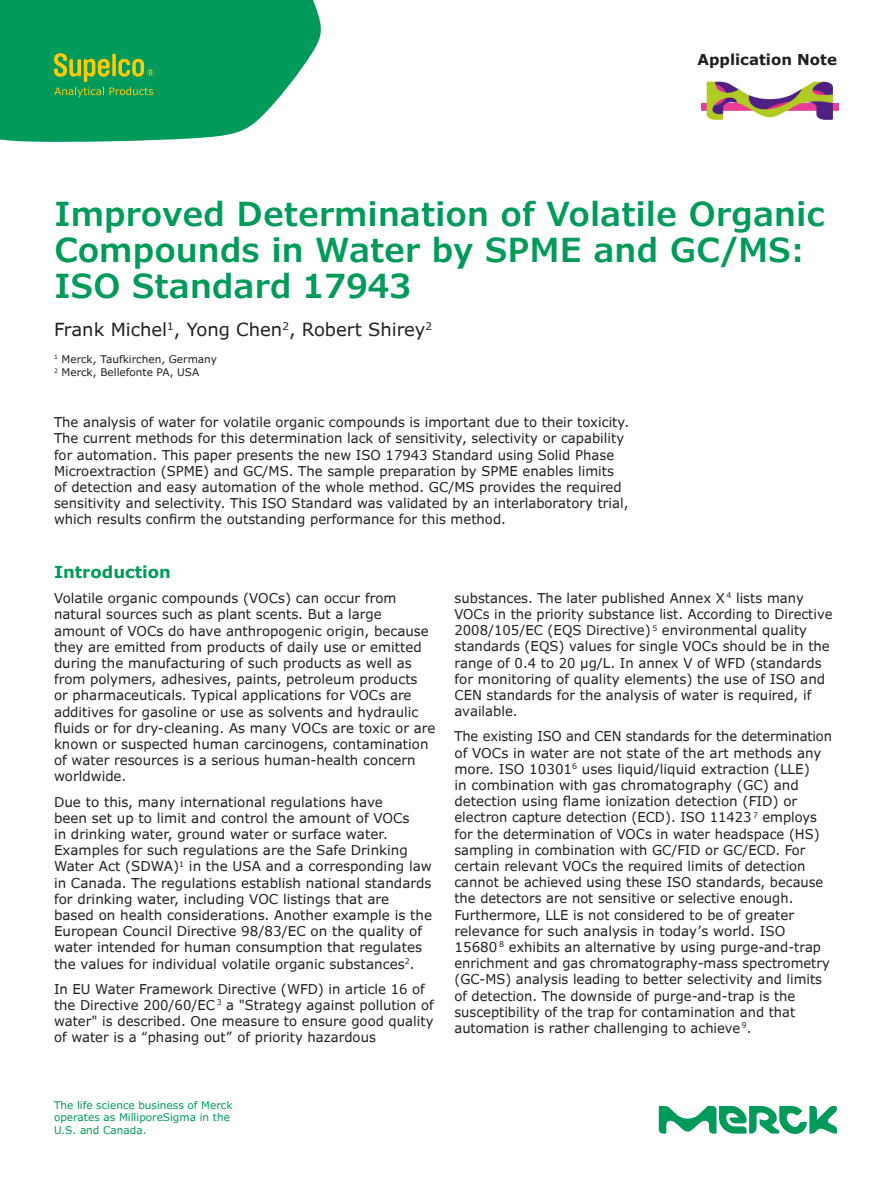
<style>
.page{position:relative;width:891px;height:1188px;background:#fff}
.page>*{position:absolute;margin:0;border:0;box-sizing:border-box;transform-origin:0 0}
.Headline_22_24{font:600 33px/36px "Verdana Pro";color:#009a5b}
.Subhead_14_16{font:18px "Verdana Pro";color:#231f20}
.Section_Head_11_13{font:700 16.5px "Verdana Pro";color:#009a5b}
.t1{font:700 15px "Verdana Pro";color:#231f20}
.Body_Copy_9_11{font:13.5px/16.2px "Verdana Pro";color:#231f20}
.Body_Subhead_9_11{font:13.5px/16.2px "Verdana Pro";color:#231f20}
.Caption_7_9{font:10.5px/12.6px "Verdana Pro";color:#009a5b}
.Subhead_14_16-2{font:10.5px/13.5px "Verdana Pro";color:#231f20}
</style>
<div class="page">
<svg style="left:0;top:0;width:321px;height:142px;background:#1ca56d"></svg>
<svg style="left:54px;top:53px;width:100px;height:44px;background:#44a645"></svg>
<svg style="left:659px;top:1106px;width:178px;height:28px"></svg>
<img style="left:702px;top:81px;width:137px;height:39px">
<p class="t1" style="left:697px;top:50px;width:141px">Application Note</p>
<p class="Headline_22_24" style="left:54px;top:197px;width:773px">Improved Determination of Volatile Organic<br>Compounds in Water by SPME and GC/MS:<br>ISO Standard 17943</p>
<p class="Subhead_14_16" style="left:54px;top:318px;width:380px">Frank Michel<sup>1</sup>, Yong Chen<sup>2</sup>, Robert Shirey<sup>2</sup></p>
<p class="Subhead_14_16-2" style="left:54px;top:352px;width:164px"><sup>1</sup> Merck, Taufkirchen, Germany<br><sup>2</sup> Merck, Bellefonte PA, USA</p>
<p class="Body_Subhead_9_11" style="left:54px;top:414px;width:577px">The analysis of water for volatile organic compounds is important due to their toxicity.<br>The current methods for this determination lack of sensitivity, selectivity or capability for automation. This paper presents the new ISO 17943 Standard using Solid Phase Microextraction (SPME) and GC/MS. The sample preparation by SPME enables limits of detection and easy automation of the whole method. GC/MS provides the required sensitivity and selectivity. This ISO Standard was validated by an interlaboratory trial, which results confirm the outstanding performance for this method.</p>
<p class="Section_Head_11_13" style="left:54px;top:561px;width:119px">Introduction</p>
<p class="Body_Copy_9_11" style="left:54px;top:590px;width:383px">Volatile organic compounds (VOCs) can occur from natural sources such as plant scents. But a large amount of VOCs do have anthropogenic origin, because they are emitted from products of daily use or emitted during the manufacturing of such products as well as from polymers, adhesives, paints, petroleum products<br>or pharmaceuticals. Typical applications for VOCs are additives for gasoline or use as solvents and hydraulic fluids or for dry-cleaning. As many VOCs are toxic or are known or suspected human carcinogens, contamination of water resources is a serious human-health concern worldwide.</p>
<p class="Body_Copy_9_11" style="left:54px;top:794px;width:380px">Due to this, many international regulations have<br>been set up to limit and control the amount of VOCs<br>in drinking water, ground water or surface water.<br>Examples for such regulations are the Safe Drinking Water Act (SDWA)<sup>1</sup> in the USA and a corresponding law in Canada. The regulations establish national standards for drinking water, including VOC listings that are based on health considerations. Another example is the European Council Directive 98/83/EC on the quality of water intended for human consumption that regulates the values for individual volatile organic substances<sup>2</sup>.</p>
<p class="Body_Copy_9_11" style="left:54px;top:981px;width:381px">In EU Water Framework Directive (WFD) in article 16 of the Directive 200/60/EC <sup>3</sup> a "Strategy against pollution of water" is described. One measure to ensure good quality of water is a “phasing out” of priority hazardous</p>
<p class="Body_Copy_9_11" style="left:454px;top:590px;width:379px">substances. The later published Annex X <sup>4</sup> lists many VOCs in the priority substance list. According to Directive 2008/105/EC (EQS Directive) <sup>5</sup> environmental quality standards (EQS) values for single VOCs should be in the range of 0.4 to 20 μg/L. In annex V of WFD (standards for monitoring of quality elements) the use of ISO and CEN standards for the analysis of water is required, if available.</p>
<p class="Body_Copy_9_11" style="left:454px;top:729px;width:379px">The existing ISO and CEN standards for the determination of VOCs in water are not state of the art methods any more. ISO 10301<sup>6</sup> uses liquid/liquid extraction (LLE)<br>in combination with gas chromatography (GC) and detection using flame ionization detection (FID) or electron capture detection (ECD). ISO 11423 <sup>7</sup> employs for the determination of VOCs in water headspace (HS) sampling in combination with GC/FID or GC/ECD. For certain relevant VOCs the required limits of detection cannot be achieved using these ISO standards, because the detectors are not sensitive or selective enough.<br>Furthermore, LLE is not considered to be of greater relevance for such analysis in today’s world. ISO<br>15680 <sup>8</sup> exhibits an alternative by using purge-and-trap enrichment and gas chromatography-mass spectrometry (GC-MS) analysis leading to better selectivity and limits of detection. The downside of purge-and-trap is the susceptibility of the trap for contamination and that automation is rather challenging to achieve <sup>9</sup>.</p>
<p class="Caption_7_9" style="left:54px;top:1099px;width:180px">The life science business of Merck operates as MilliporeSigma in the<br>U.S. and Canada.</p>
</div>
